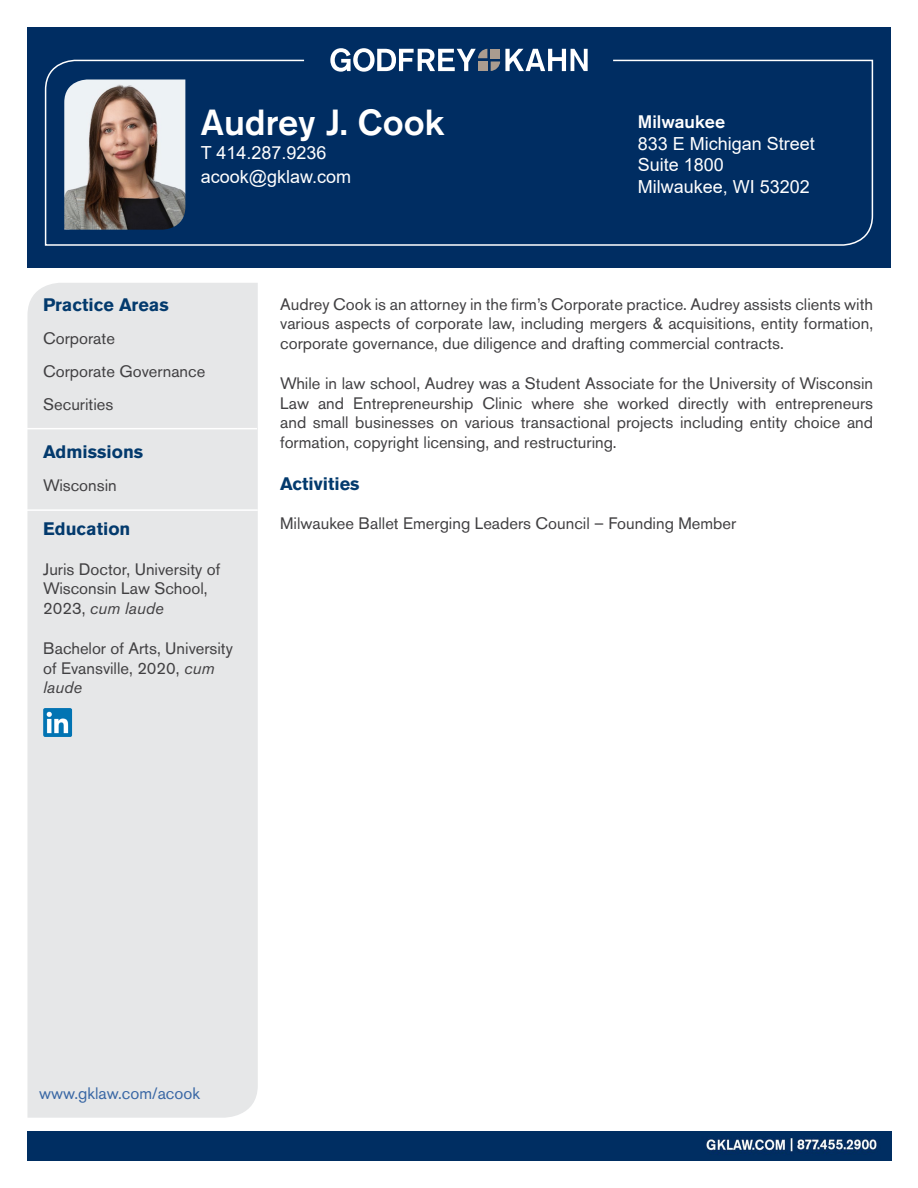
<style>
.page{position:relative;width:918px;height:1188px;background:#fff}
.page>*{position:absolute;margin:0;border:0;box-sizing:border-box;transform-origin:0 0}
.t1{font:500 36px "Akzidenz Grotesk Std";color:#fff}
.t2{font:18px/21.6px "Arial";color:#fff}
.t3{font:700 18px "Akzidenz Grotesk Std";color:#033a6d}
.t4{font:500 18px "Akzidenz Grotesk Std";color:#fff}
.t5{font:16.5px/19.8px "Akzidenz Grotesk Std";color:#414042}
.t6{font:16.5px "Akzidenz Grotesk Std";color:#3a68a5}
.s1{font-style:italic}
</style>
<div class="page">
<div style="left:27px;top:27px;width:864px;height:241px;background:#002d62"></div>
<svg style="left:330px;top:48px;width:258px;height:11px"></svg>
<svg style="left:44px;top:59px;width:830px;height:187px"></svg>
<img style="left:64px;top:80px;width:121px;height:150px">
<div style="left:27px;top:283px;width:231px;height:835px;background:#e6e7e8"></div>
<hr style="left:15px;top:428px;width:242px;height:1px;background:#fff">
<hr style="left:15px;top:509px;width:243px;height:2px;background:#fff">
<img style="left:43px;top:708px;width:29px;height:29px">
<div style="left:28px;top:1131px;width:864px;height:29px;background:#002e62"></div>
<h1 class="t1" style="left:201px;top:100px;width:245px">Audrey J. Cook</h1>
<p class="t2" style="left:201px;top:140px;width:152px;line-height:24px">T 414.287.9236 acook@gklaw.com</p>
<p class="t4" style="left:638px;top:111px;width:89px">Milwaukee</p>
<p class="t2" style="left:638px;top:133px;width:179px">833 E Michigan Street<br>Suite 1800<br>Milwaukee, WI 53202</p>
<p class="t3" style="left:43px;top:295px;width:127px">Practice Areas</p>
<p class="t5" style="left:43px;top:322px;width:164px;line-height:33px">Corporate<br>Corporate Governance<br>Securities</p>
<p class="t3" style="left:43px;top:441px;width:102px">Admissions</p>
<p class="t5" style="left:43px;top:475px;width:75px">Wisconsin</p>
<p class="t3" style="left:43px;top:518px;width:89px">Education</p>
<p class="t5" style="left:43px;top:559px;width:179px">Juris Doctor, University of<br>Wisconsin Law School,<br>2023, <span class="s1">cum laude</span></p>
<p class="t5" style="left:43px;top:638px;width:191px">Bachelor of Arts, University of Evansville, 2020, <span class="s1">cum laude</span></p>
<p class="t5" style="left:280px;top:294px;width:594px;text-align:justify">Audrey Cook is an attorney in the firm’s Corporate practice. Audrey assists clients with various aspects of corporate law, including mergers &amp; acquisitions, entity formation, corporate governance, due diligence and drafting commercial contracts.</p>
<p class="t5" style="left:280px;top:373px;width:594px;text-align:justify">While in law school, Audrey was a Student Associate for the University of Wisconsin Law and Entrepreneurship Clinic where she worked directly with entrepreneurs and small businesses on various transactional projects including entity choice and formation, copyright licensing, and restructuring.</p>
<p class="t3" style="left:280px;top:473px;width:81px">Activities</p>
<p class="t5" style="left:280px;top:513px;width:457px">Milwaukee Ballet Emerging Leaders Council – Founding Member</p>
<p class="t6" style="left:39px;top:1084px;width:162px">www.gklaw.com/acook</p>
</div>
